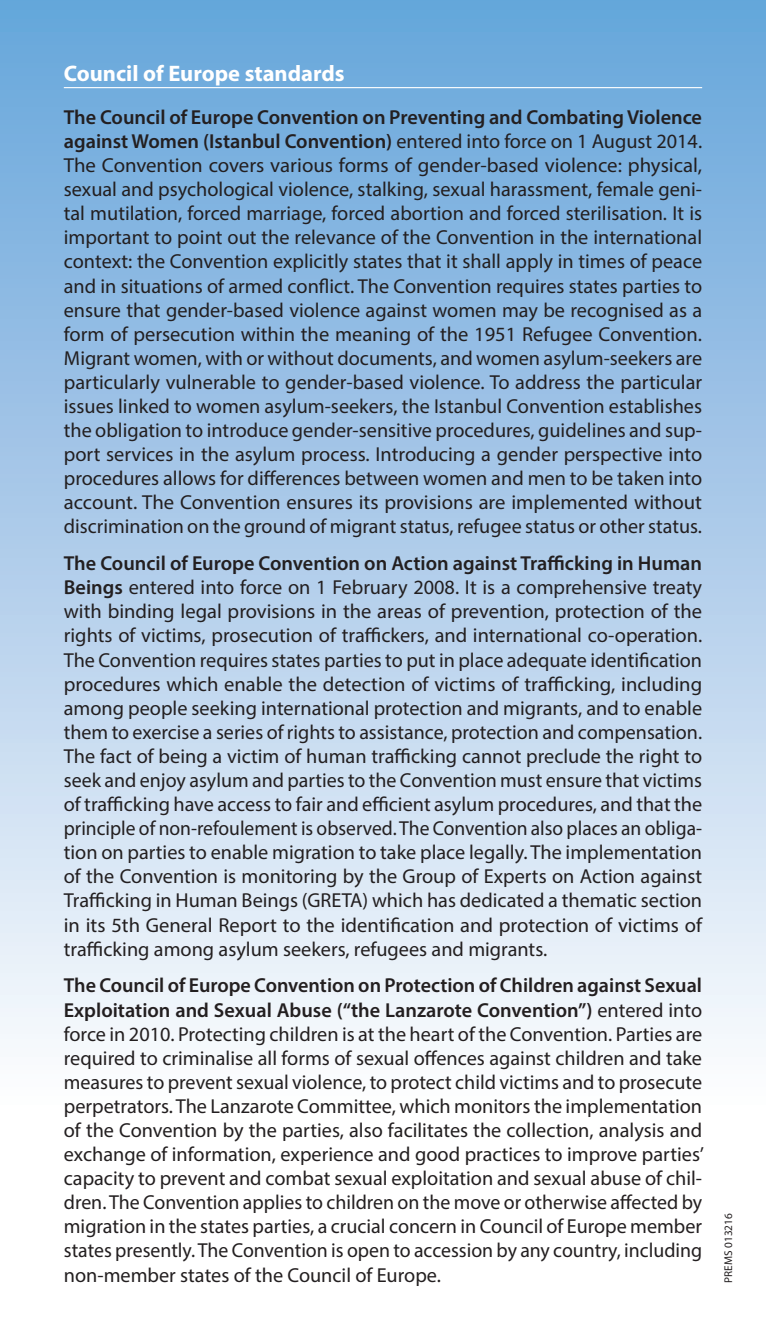
<style>
.page{position:relative;width:766px;height:1340px;background:#fff}
.page>*{position:absolute;margin:0;border:0;box-sizing:border-box;transform-origin:0 0}
.t1{font:700 22.5px "Myriad Pro";color:#fff}
.t2{font:20.25px/24.1px "Myriad Pro";color:#231f20;text-align:justify}
.t3{font:11.25px "Myriad Pro";color:#231f20}
.s1{font-weight:600}
</style>
<div class="page">
<div style="left:0;top:0;width:765px;height:1105px;background:linear-gradient(to bottom,#65a3da,#fcfbfd)"></div>
<hr style="left:64px;top:87px;width:638px;height:1px;background:#fff">
<p class="t1" style="left:64px;top:58px;width:282px">Council of Europe standards</p>
<p class="t2" style="left:64px;top:105px;width:639px"><span class="s1">The Council of Europe Convention on Preventing and Combating Violence against Women (Istanbul Convention)</span> entered into force on 1 August 2014.<br>The Convention covers various forms of gender-based violence: physical, sexual and psychological violence, stalking, sexual harassment, female geni&shy;tal mutilation, forced marriage, forced abortion and forced sterilisation. It is important to point out the relevance of the Convention in the international context: the Convention explicitly states that it shall apply in times of peace and in situations of armed conflict. The Convention requires states parties to ensure that gender-based violence against women may be recognised as a form of persecution within the meaning of the 1951 Refugee Convention.<br>Migrant women, with or without documents, and women asylum-seekers are particularly vulnerable to gender-based violence. To address the particular issues linked to women asylum-seekers, the Istanbul Convention establishes the obligation to introduce gender-sensitive procedures, guidelines and sup&shy;port services in the asylum process. Introducing a gender perspective into procedures allows for differences between women and men to be taken into account. The Convention ensures its provisions are implemented without discrimination on the ground of migrant status, refugee status or other status.</p>
<p class="t2" style="left:64px;top:551px;width:639px"><span class="s1">The Council of Europe Convention on Action against Trafficking in Human Beings</span> entered into force on 1 February 2008. It is a comprehensive treaty with binding legal provisions in the areas of prevention, protection of the rights of victims, prosecution of traffickers, and international co-operation.<br>The Convention requires states parties to put in place adequate identification procedures which enable the detection of victims of trafficking, including among people seeking international protection and migrants, and to enable them to exercise a series of rights to assistance, protection and compensation.<br>The fact of being a victim of human trafficking cannot preclude the right to seek and enjoy asylum and parties to the Convention must ensure that victims of trafficking have access to fair and efficient asylum procedures, and that the principle of non-refoulement is observed. The Convention also places an obliga&shy;tion on parties to enable migration to take place legally. The implementation of the Convention is monitoring by the Group of Experts on Action against Trafficking in Human Beings (GRETA) which has dedicated a thematic section in its 5th General Report to the identification and protection of victims of trafficking among asylum seekers, refugees and migrants.</p>
<p class="t2" style="left:64px;top:973px;width:641px"><span class="s1">The Council of Europe Convention on Protection of Children against Sexual Exploitation and Sexual Abuse (“the Lanzarote Convention”)</span> entered into force in 2010. Protecting children is at the heart of the Convention. Parties are required to criminalise all forms of sexual offences against children and take measures to prevent sexual violence, to protect child victims and to prosecute perpetrators. The Lanzarote Committee, which monitors the implementation of the Convention by the parties, also facilitates the collection, analysis and exchange of information, experience and good practices to improve parties’ capacity to prevent and combat sexual exploitation and sexual abuse of chil&shy;dren. The Convention applies to children on the move or otherwise affected by migration in the states parties, a crucial concern in Council of Europe member states presently. The Convention is open to accession by any country, including non-member states of the Council of Europe.</p>
<p class="t3" style="left:721px;top:1282px;width:71px;rotate:-90deg">PREMS 013216</p>
</div>
